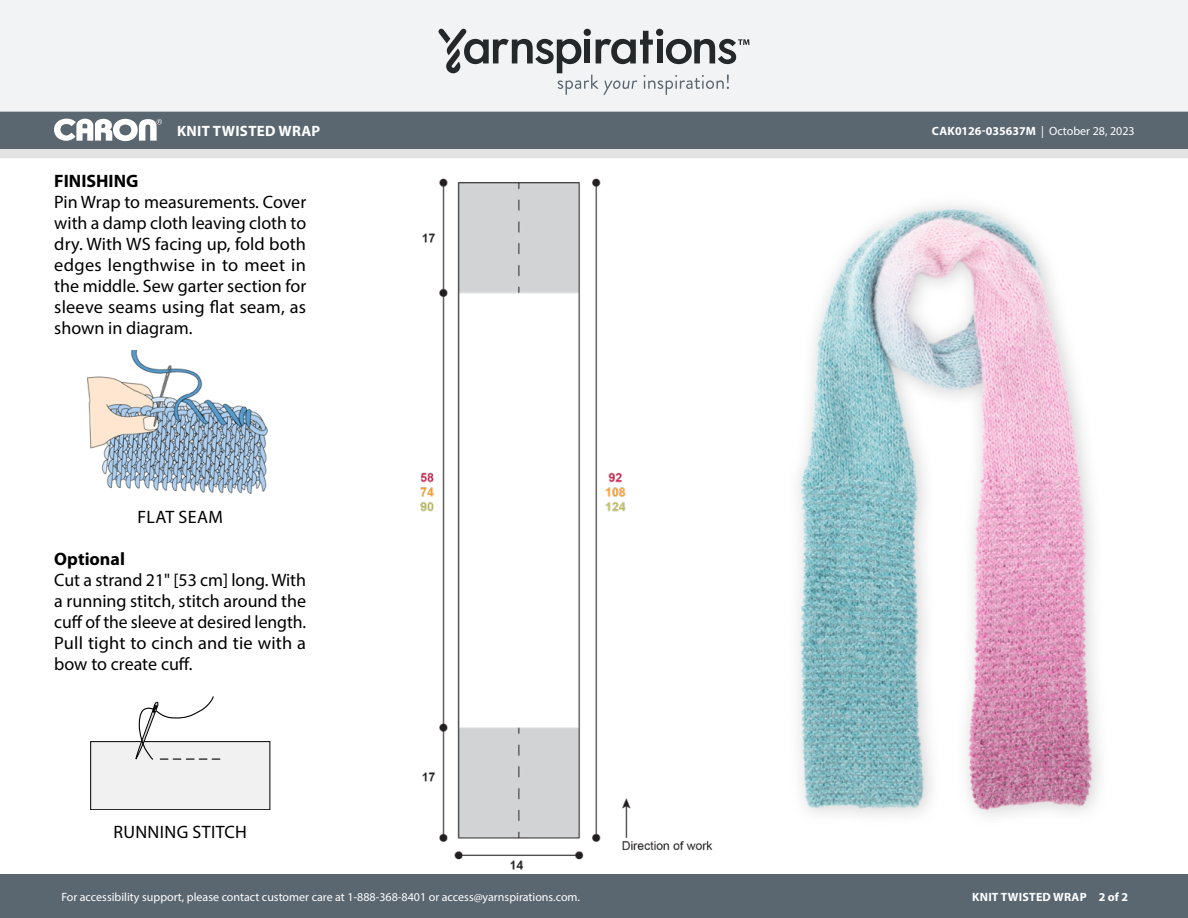
<style>
.page{position:relative;width:1188px;height:918px;background:#fff}
.page>*{position:absolute;margin:0;border:0;box-sizing:border-box;transform-origin:0 0}
.Body_-__Color_coded_3_sizes{font:18px/21px "Myriad Pro";color:#000;text-align:justify}
.Diagram___Schematic_Headers{font:18px "Myriad Pro";letter-spacing:.02em;color:#000}
.Body_-__Color_coded_3_sizes-2{font:700 18px "Myriad Pro";color:#000}
.t1{font:700 15px "Myriad Pro";letter-spacing:.02em;color:#fff}
.t2{font:12px "Myriad Pro";color:#fff}
.t3{font:700 12px "Myriad Pro";color:#fff}
.t4{font:700 12px "Myriad Pro";letter-spacing:.02em;color:#fff}
.s1{font-weight:400}
</style>
<div class="page">
<div style="left:0;top:875px;width:1188px;height:43px;background:#5a6670"></div>
<div style="left:0;top:149px;width:1188px;height:9px;background:#e4e3e3"></div>
<div style="left:0;top:111px;width:1188px;height:38px;background:#5a6670"></div>
<div style="left:0;top:0;width:1188px;height:112px;background:#f2f3f4"></div>
<svg style="left:438px;top:29px;width:311px;height:66px"></svg>
<svg style="left:54px;top:119px;width:108px;height:22px"></svg>
<img style="left:798px;top:205px;width:302px;height:611px">
<img style="left:87px;top:351px;width:181px;height:143px">
<div style="left:91px;top:742px;width:179px;height:68px;background:#f1f1f2"></div>
<div style="left:90px;top:741px;width:180px;height:69px;border:1px solid #000"></div>
<svg style="left:135px;top:696px;width:85px;height:64px"></svg>
<img style="left:420px;top:178px;width:293px;height:692px">
<p class="t1" style="left:177px;top:121px;width:145px">KNIT TWISTED WRAP</p>
<p class="t3" style="left:932px;top:123px;width:204px">CAK0126-035637M <span class="s1">| October 28, 2023</span></p>
<p class="Body_-__Color_coded_3_sizes-2" style="left:54px;top:169px;width:86px">FINISHING</p>
<p class="Body_-__Color_coded_3_sizes" style="left:54px;top:191px;width:253px">Pin Wrap to measurements. Cover with a damp cloth leaving cloth to dry. With WS facing up, fold both edges lengthwise in to meet in the middle. Sew garter section for sleeve seams using flat seam, as shown in diagram.</p>
<p class="Diagram___Schematic_Headers" style="left:137px;top:506px;width:87px">FLAT SEAM</p>
<p class="Body_-__Color_coded_3_sizes-2" style="left:54px;top:547px;width:72px">Optional</p>
<p class="Body_-__Color_coded_3_sizes" style="left:54px;top:569px;width:253px">Cut a strand 21" [53 cm] long. With a running stitch, stitch around the cuff of the sleeve at desired length.<br>Pull tight to cinch and tie with a bow to create cuff.</p>
<p class="Diagram___Schematic_Headers" style="left:113px;top:821px;width:135px">RUNNING STITCH</p>
<p class="t2" style="left:61px;top:889px;width:520px">For accessibility support, please contact customer care at 1-888-368-8401 or access@yarnspirations.com.</p>
<p class="t4" style="left:972px;top:889px;width:157px">KNIT TWISTED WRAP 2 of 2</p>
</div>
